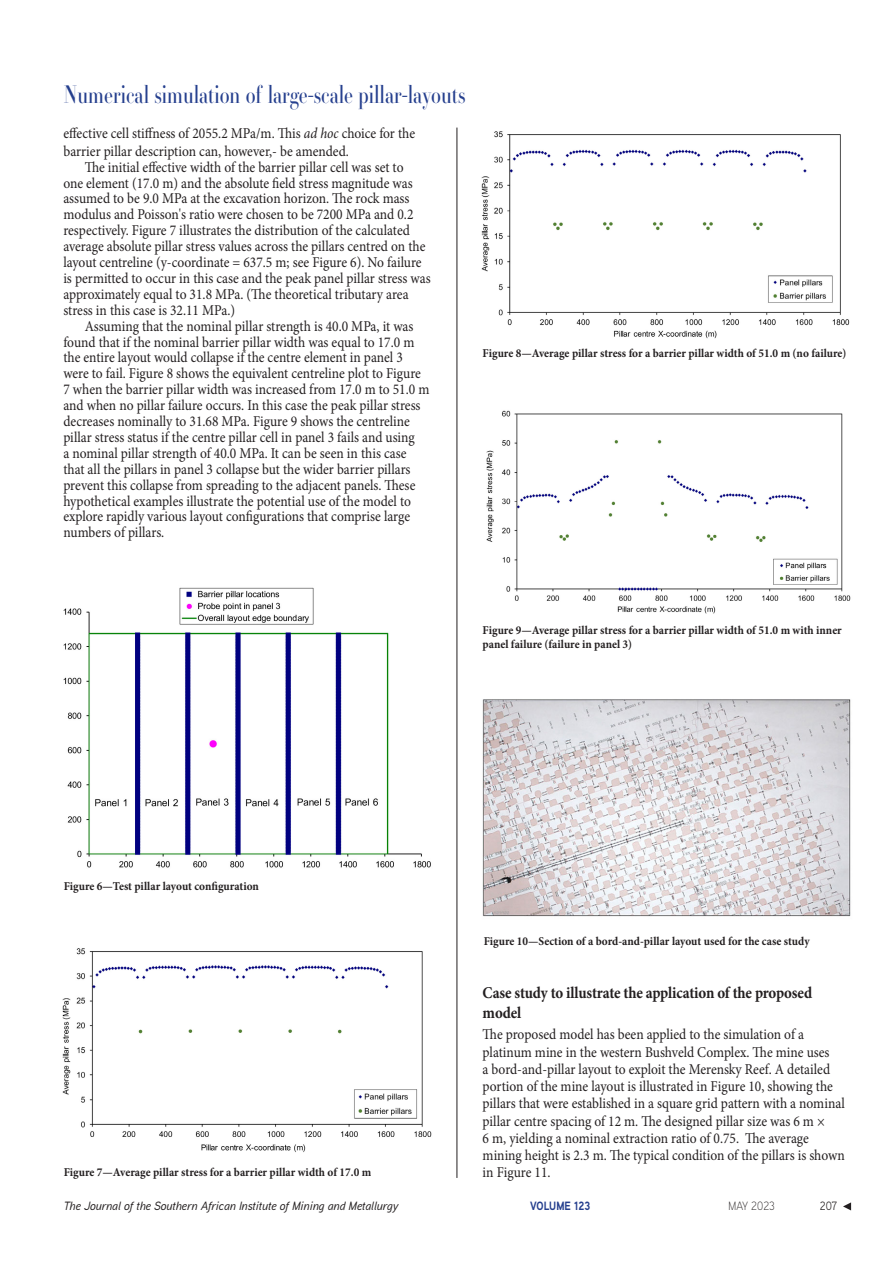
<style>
.page{position:relative;width:893px;height:1263px;background:#fff}
.page>*{position:absolute;margin:0;border:0;box-sizing:border-box;transform-origin:0 0}
.t1{font:24px "Essonnes Headline";color:#253f8e;scale:.8 1}
._1st_Level_Header{font:700 16.5px/19.8px "Minion Pro";letter-spacing:-.01em;color:#231f20;scale:.9 1}
.Body_Copy{font:15px/15.9px "Minion Pro";color:#231f20;scale:.9 1}
._1st_Para{font:15px/17.2px "Minion Pro";color:#231f20;scale:.9 1}
.Figure_captions{font:700 12px/13.5px "Minion Pro";color:#231f20;scale:.94 1}
.t2{font:italic 500 12px "Aaux Next";color:#231f20}
.t3{font:700 12px "Aaux Next";color:#253f8e;scale:.9 1}
.t4{font:300 12px "Aaux Next";color:#231f20;scale:.9 1}
.t5{font:12px "Aaux Next";color:#231f20;scale:.9 1}
.s1{font-style:italic}
</style>
<div class="page">
<svg style="left:843px;top:1202px;width:8px;height:8px"></svg>
<hr style="left:457px;top:128px;width:1px;height:1050px;background:#231f20">
<img style="left:63px;top:587px;width:368px;height:281px">
<img style="left:62px;top:948px;width:370px;height:205px">
<img style="left:481px;top:131px;width:369px;height:208px">
<img style="left:486px;top:410px;width:365px;height:204px">
<img style="left:482px;top:699px;width:369px;height:218px">
<h1 class="t1" style="left:64px;top:78px;width:503px">Numerical simulation of large-scale pillar-layouts</h1>
<p class="_1st_Para" style="left:63px;top:125px;width:392px">effective cell stiffness of 2055.2 MPa/m. This <span class="s1">ad hoc</span> choice for the barrier pillar description can, however,- be amended.</p>
<p class="Body_Copy" style="left:63px;top:159px;width:410px;text-indent:21px">The initial effective width of the barrier pillar cell was set to<br>one element (17.0 m) and the absolute field stress magnitude was assumed to be 9.0 MPa at the excavation horizon. The rock mass modulus and Poisson's ratio were chosen to be 7200 MPa and 0.2 respectively. Figure 7 illustrates the distribution of the calculated average absolute pillar stress values across the pillars centred on the layout centreline (y-coordinate = 637.5 m; see Figure 6). No failure is permitted to occur in this case and the peak panel pillar stress was approximately equal to 31.8 MPa. (The theoretical tributary area stress in this case is 32.11 MPa.)</p>
<p class="Body_Copy" style="left:63px;top:318px;width:408px;text-indent:21px">Assuming that the nominal pillar strength is 40.0 MPa, it was found that if the nominal barrier pillar width was equal to 17.0 m the entire layout would collapse if the centre element in panel 3 were to fail. Figure 8 shows the equivalent centreline plot to Figure 7 when the barrier pillar width was increased from 17.0 m to 51.0 m and when no pillar failure occurs. In this case the peak pillar stress decreases nominally to 31.68 MPa. Figure 9 shows the centreline pillar stress status if the centre pillar cell in panel 3 fails and using<br>a nominal pillar strength of 40.0 MPa. It can be seen in this case that all the pillars in panel 3 collapse but the wider barrier pillars prevent this collapse from spreading to the adjacent panels. These hypothetical examples illustrate the potential use of the model to explore rapidly various layout configurations that comprise large numbers of pillars.</p>
<p class="Figure_captions" style="left:483px;top:347px;width:389px">Figure 8—Average pillar stress for a barrier pillar width of 51.0 m (no failure)</p>
<p class="Figure_captions" style="left:483px;top:624px;width:384px">Figure 9—Average pillar stress for a barrier pillar width of 51.0 m with inner panel failure (failure in panel 3)</p>
<p class="Figure_captions" style="left:64px;top:879px;width:209px">Figure 6—Test pillar layout configuration</p>
<p class="Figure_captions" style="left:64px;top:1165px;width:329px">Figure 7—Average pillar stress for a barrier pillar width of 17.0 m</p>
<p class="Figure_captions" style="left:484px;top:934px;width:348px">Figure 10—Section of a bord-and-pillar layout used for the case study</p>
<p class="_1st_Level_Header" style="left:483px;top:982px;width:368px">Case study to illustrate the application of the proposed model</p>
<p class="_1st_Para" style="left:483px;top:1026px;width:404px">The proposed model has been applied to the simulation of a platinum mine in the western Bushveld Complex. The mine uses<br>a bord-and-pillar layout to exploit the Merensky Reef. A detailed portion of the mine layout is illustrated in Figure 10, showing the pillars that were established in a square grid pattern with a nominal pillar centre spacing of 12 m. The designed pillar size was 6 m ×<br>6 m, yielding a nominal extraction ratio of 0.75. The average mining height is 2.3 m. The typical condition of the pillars is shown in Figure 11.</p>
<p class="t2" style="left:64px;top:1197px;width:336px">The Journal of the Southern African Institute of Mining and Metallurgy</p>
<p class="t3" style="left:530px;top:1197px;width:68px">VOLUME 123</p>
<p class="t4" style="left:729px;top:1197px;width:53px">MAY 2023</p>
<p class="t5" style="left:820px;top:1198px;width:21px">207</p>
</div>
